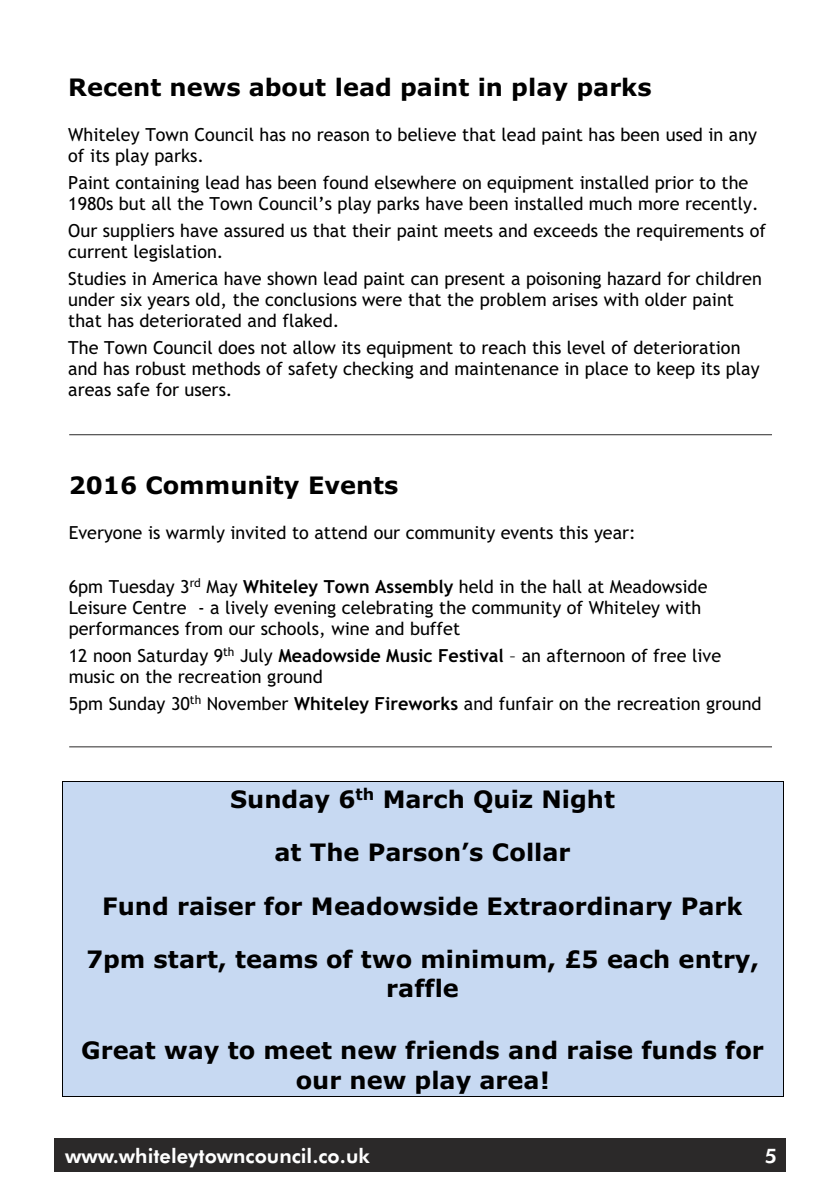
<style>
.page{position:relative;width:840px;height:1191px;background:#fff}
.page>*{position:absolute;margin:0;border:0;box-sizing:border-box;transform-origin:0 0}
.t1{font:700 24px/29.4px "Verdana";color:#000;text-align:center}
.t2{font:800 20px "Futura BT";color:#fff}
.t3{font:18px/21px "Trebuchet MS";color:#000}
.s1{font-weight:700}
</style>
<div class="page">
<div style="left:54px;top:1138px;width:731px;height:34px;background:#2b2929"></div>
<div style="left:63px;top:782px;width:719px;height:55px;background:#c7d9f2"></div>
<hr style="left:63px;top:781px;width:719px;height:1px;background:#000">
<hr style="left:62px;top:782px;width:1px;height:55px;background:#000">
<hr style="left:782px;top:782px;width:1px;height:55px;background:#000">
<div style="left:63px;top:837px;width:719px;height:53px;background:#c7d9f2"></div>
<hr style="left:62px;top:837px;width:1px;height:53px;background:#000">
<hr style="left:782px;top:837px;width:1px;height:53px;background:#000">
<div style="left:63px;top:890px;width:719px;height:54px;background:#c7d9f2"></div>
<hr style="left:62px;top:890px;width:1px;height:54px;background:#000">
<hr style="left:782px;top:890px;width:1px;height:54px;background:#000">
<div style="left:63px;top:944px;width:719px;height:29px;background:#c7d9f2"></div>
<svg style="left:62px;top:944px;width:1px;height:29px"></svg>
<svg style="left:782px;top:944px;width:1px;height:29px"></svg>
<div style="left:63px;top:973px;width:719px;height:35px;background:#c7d9f2"></div>
<hr style="left:62px;top:973px;width:1px;height:35px;background:#000">
<hr style="left:782px;top:973px;width:1px;height:35px;background:#000">
<div style="left:63px;top:1008px;width:719px;height:27px;background:#c7d9f2"></div>
<div style="left:63px;top:1035px;width:719px;height:29px;background:#c7d9f2"></div>
<svg style="left:62px;top:1008px;width:1px;height:56px"></svg>
<svg style="left:782px;top:1008px;width:1px;height:56px"></svg>
<div style="left:63px;top:1064px;width:719px;height:32px;background:#c7d9f2"></div>
<hr style="left:63px;top:1096px;width:719px;height:1px;background:#000">
<hr style="left:62px;top:1064px;width:1px;height:32px;background:#000">
<hr style="left:782px;top:1064px;width:1px;height:32px;background:#000">
<hr style="left:69px;top:434px;width:702px;height:1px;background:#2b2929">
<hr style="left:69px;top:746px;width:702px;height:1px;background:#2b2929">
<h1 class="t1" style="left:68px;top:75px;width:584px">Recent news about lead paint in play parks</h1>
<p class="t3" style="left:68px;top:126px;width:690px">Whiteley Town Council has no reason to believe that lead paint has been used in any of its play parks.</p>
<p class="t3" style="left:68px;top:174px;width:691px">Paint containing lead has been found elsewhere on equipment installed prior to the<br>1980s but all the Town Council’s play parks have been installed much more recently.</p>
<p class="t3" style="left:68px;top:222px;width:699px">Our suppliers have assured us that their paint meets and exceeds the requirements of current legislation.</p>
<p class="t3" style="left:68px;top:270px;width:694px">Studies in America have shown lead paint can present a poisoning hazard for children under six years old, the conclusions were that the problem arises with older paint that has deteriorated and flaked.</p>
<p class="t3" style="left:68px;top:338px;width:692px">The Town Council does not allow its equipment to reach this level of deterioration and has robust methods of safety checking and maintenance in place to keep its play areas safe for users.</p>
<h1 class="t1" style="left:69px;top:473px;width:331px">2016 Community Events</h1>
<p class="t3" style="left:69px;top:524px;width:568px">Everyone is warmly invited to attend our community events this year:</p>
<p class="t3" style="left:69px;top:578px;width:640px">6pm Tuesday 3<sup>rd</sup> May <span class="s1">Whiteley Town Assembly</span> held in the hall at Meadowside<br>Leisure Centre - a lively evening celebrating the community of Whiteley with performances from our schools, wine and buffet</p>
<p class="t3" style="left:69px;top:647px;width:653px">12 noon Saturday 9<sup>th</sup> July <span class="s1">Meadowside Music Festival</span> – an afternoon of free live music on the recreation ground</p>
<p class="t3" style="left:69px;top:694px;width:694px">5pm Sunday 30<sup>th</sup> November <span class="s1">Whiteley Fireworks</span> and funfair on the recreation ground</p>
<h1 class="t1" style="left:230px;top:787px;width:386px">Sunday 6<sup>th</sup> March Quiz Night</h1>
<h1 class="t1" style="left:274px;top:840px;width:297px">at The Parson’s Collar</h1>
<h1 class="t1" style="left:102px;top:893px;width:641px">Fund raiser for Meadowside Extraordinary Park</h1>
<h1 class="t1" style="left:86px;top:946px;width:674px">7pm start, teams of two minimum, £5 each entry, raffle</h1>
<h1 class="t1" style="left:81px;top:1037px;width:683px">Great way to meet new friends and raise funds for our new play area!</h1>
<p class="t2" style="left:65px;top:1148px;width:306px">www.whiteleytowncouncil.co.uk</p>
<p class="t2" style="left:764px;top:1148px;width:14px">5</p>
</div>
